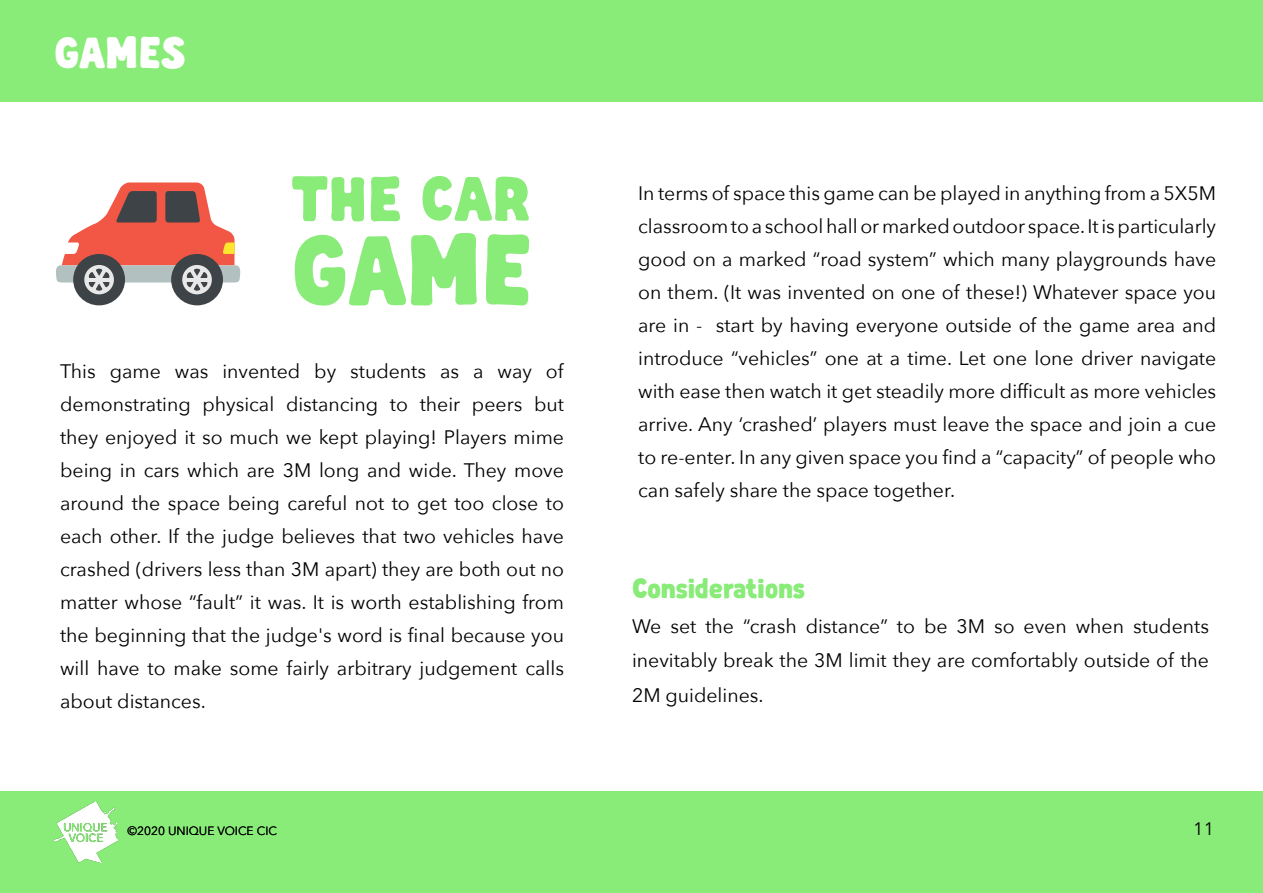
<style>
.page{position:relative;width:1263px;height:893px;background:#fff}
.page>*{position:absolute;margin:0;border:0;box-sizing:border-box;transform-origin:0 0}
.t1{font:94.5px "Abraham";color:#89eb78}
.t2{font:60px "Abraham";color:#89eb78}
.t3{font:42px "Abraham";color:#fff}
.t4{font:27px "Abraham";color:#89eb78}
.t5{font:19.5px/33px "Avenir Next";color:#000;text-align:justify}
.t6{font:18px "Avenir Next";color:#000}
.t7{font:12px "Avenir Next";color:#000}
</style>
<div class="page">
<div style="left:0;top:791px;width:1263px;height:102px;background:#89eb78"></div>
<div style="left:0;top:0;width:1263px;height:102px;background:#89eb78"></div>
<img style="left:54px;top:802px;width:63px;height:61px">
<div style="left:73px;top:254px;width:52px;height:51px;background:#3e4347;border-radius:50%"></div>
<div style="left:84px;top:265px;width:30px;height:29px;background:#e8e8e8;border-radius:50%"></div>
<div style="left:171px;top:254px;width:52px;height:51px;background:#3e4347;border-radius:50%"></div>
<div style="left:182px;top:265px;width:30px;height:29px;background:#e8e8e8;border-radius:50%"></div>
<svg style="left:56px;top:182px;width:184px;height:110px"></svg>
<h3 class="t3" style="left:54px;top:27px;width:132px">GAMES</h3>
<h2 class="t2" style="left:291px;top:163px;width:241px">THE CAR</h2>
<h1 class="t1" style="left:291px;top:213px;width:243px">GAME</h1>
<p class="t5" style="left:60px;top:353px;width:505px">This game was invented by students as a way of demonstrating physical distancing to their peers but they enjoyed it so much we kept playing! Players mime being in cars which are 3M long and wide. They move around the space being careful not to get too close to each other. If the judge believes that two vehicles have crashed (drivers less than 3M apart) they are both out no matter whose “fault” it was. It is worth establishing from the beginning that the judge's word is final because you will have to make some fairly arbitrary judgement calls about distances.</p>
<p class="t5" style="left:638px;top:176px;width:580px">In terms of space this game can be played in anything from a 5X5M classroom to a school hall or marked outdoor space. It is particularly good on a marked “road system” which many playgrounds have on them. (It was invented on one of these!) Whatever space you are in - start by having everyone outside of the game area and introduce “vehicles” one at a time. Let one lone driver navigate with ease then watch it get steadily more difficult as more vehicles arrive. Any ‘crashed’ players must leave the space and join a cue to re-enter. In any given space you find a “capacity” of people who can safely share the space together.</p>
<h3 class="t4" style="left:632px;top:572px;width:175px">Considerations</h3>
<p class="t5" style="left:632px;top:608px;width:578px;line-height:34.5px">We set the “crash distance” to be 3M so even when students inevitably break the 3M limit they are comfortably outside of the 2M guidelines.</p>
<p class="t7" style="left:128px;top:821px;width:151px">©2020 UNIQUE VOICE CIC</p>
<p class="t6" style="left:1193px;top:814px;width:22px">11</p>
</div>
